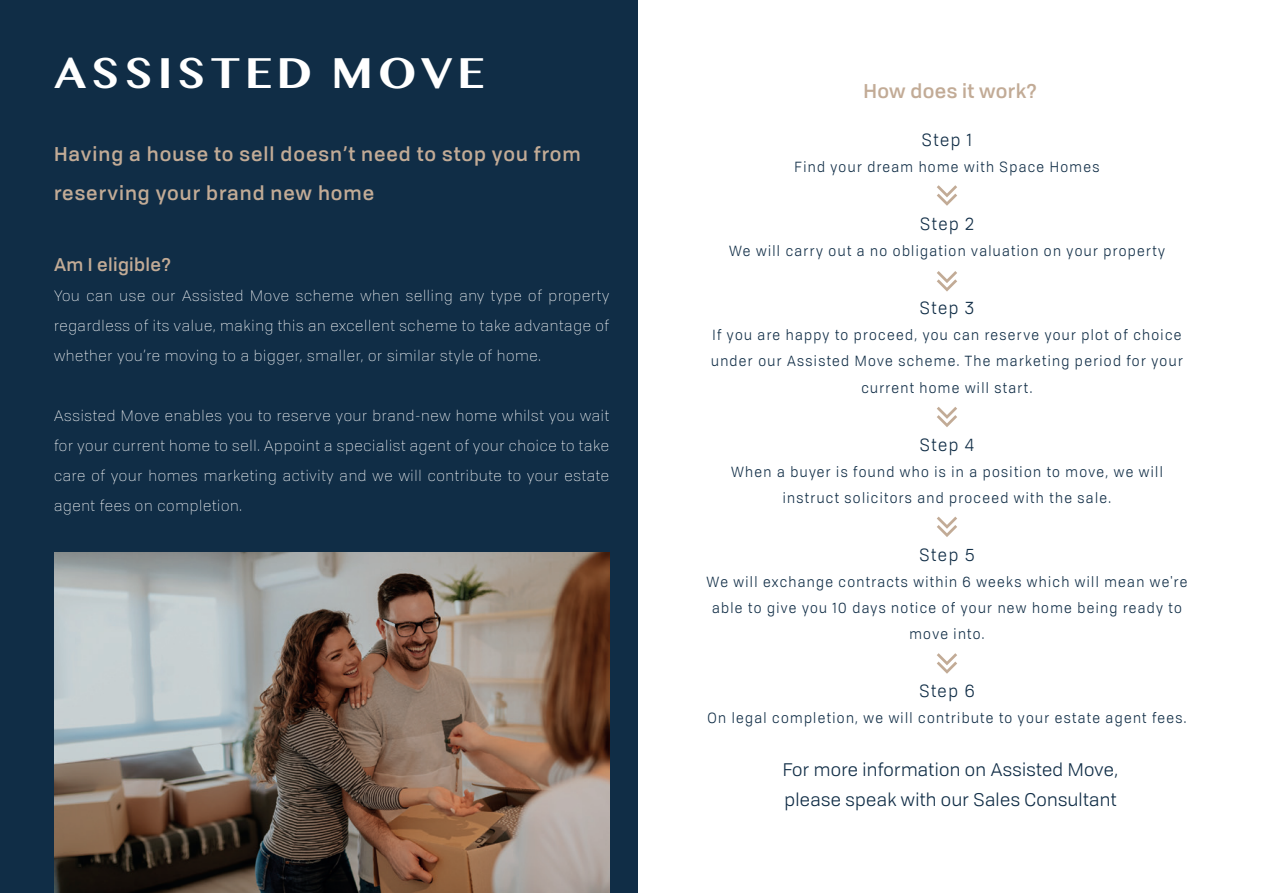
<style>
.page{position:relative;width:1263px;height:893px;background:#fff}
.page>*{position:absolute;margin:0;border:0;box-sizing:border-box;transform-origin:0 0}
.t1{font:700 45px "Sinhala MN";letter-spacing:.1em;color:#fff}
.t2{font:500 19.5px/39px "Tofino";letter-spacing:.05em;color:#c2ab96}
.t3{font:500 19.5px "Tofino";letter-spacing:.02em;color:#c2ab96}
.t4{font:18px "Tofino";letter-spacing:.02em;color:#102d46}
.t5{font:500 18px "Tofino";letter-spacing:.02em;color:#c2ab96}
.t6{font:17.4px "Tofino";letter-spacing:.1em;color:#102d46;scale:.93 1}
.t7{font:300 15px/30px "Tofino";letter-spacing:.05em;color:#fff;text-align:justify}
.t8{font:14.55px/26.1px "Tofino";letter-spacing:.1em;color:#102d46;text-align:center;scale:.93 1}
</style>
<div class="page">
<div style="left:0;top:0;width:638px;height:893px;background:#102d46"></div>
<img style="left:54px;top:553px;width:555px;height:340px">
<svg style="left:937px;top:185px;width:20px;height:21px"></svg>
<svg style="left:937px;top:271px;width:20px;height:21px"></svg>
<svg style="left:937px;top:407px;width:20px;height:20px"></svg>
<svg style="left:937px;top:517px;width:20px;height:20px"></svg>
<svg style="left:937px;top:653px;width:20px;height:21px"></svg>
<p class="t1" style="left:54px;top:53px;width:432px">ASSISTED MOVE</p>
<p class="t2" style="left:54px;top:134px;width:528px">Having a house to sell doesn’t need to stop you from reserving your brand new home</p>
<p class="t5" style="left:54px;top:250px;width:119px">Am I eligible?</p>
<p class="t7" style="left:54px;top:280px;width:557px">You can use our Assisted Move scheme when selling any type of property regardless of its value, making this an excellent scheme to take advantage of whether you’re moving to a bigger, smaller, or similar style of home.</p>
<p class="t7" style="left:54px;top:400px;width:557px">Assisted Move enables you to reserve your brand-new home whilst you wait for your current home to sell. Appoint a specialist agent of your choice to take care of your homes marketing activity and we will contribute to your estate agent fees on completion.</p>
<p class="t3" style="left:863px;top:76px;width:175px">How does it work?</p>
<p class="t6" style="left:922px;top:127px;width:56px">Step 1</p>
<p class="t8" style="left:794px;top:153px;width:329px">Find your dream home with Space Homes</p>
<p class="t6" style="left:920px;top:211px;width:59px">Step 2</p>
<p class="t8" style="left:729px;top:237px;width:470px">We will carry out a no obligation valuation on your property</p>
<p class="t6" style="left:920px;top:295px;width:60px">Step 3</p>
<p class="t8" style="left:711px;top:321px;width:509px">If you are happy to proceed, you can reserve your plot of choice under our Assisted Move scheme. The marketing period for your current home will start.</p>
<p class="t6" style="left:920px;top:432px;width:60px">Step 4</p>
<p class="t8" style="left:731px;top:457px;width:466px">When a buyer is found who is in a position to move, we will instruct solicitors and proceed with the sale.</p>
<p class="t6" style="left:920px;top:542px;width:60px">Step 5</p>
<p class="t8" style="left:706px;top:567px;width:518px">We will exchange contracts within 6 weeks which will mean we're able to give you 10 days notice of your new home being ready to move into.</p>
<p class="t6" style="left:919px;top:678px;width:61px">Step 6</p>
<p class="t8" style="left:707px;top:704px;width:516px">On legal completion, we will contribute to your estate agent fees.</p>
<p class="t4" style="left:783px;top:756px;width:337px">For more information on Assisted Move,</p>
<p class="t4" style="left:784px;top:786px;width:333px">please speak with our Sales Consultant</p>
</div>
